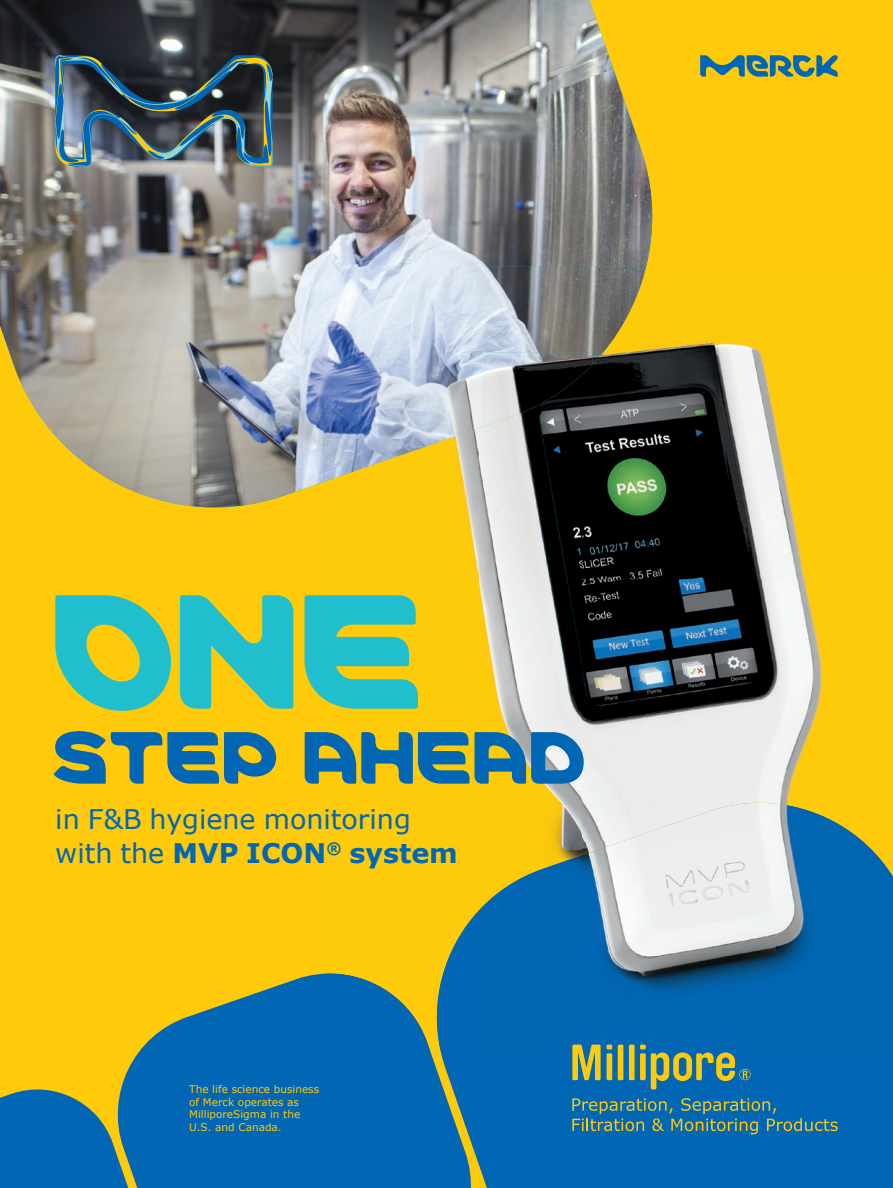
<style>
.page{position:relative;width:893px;height:1188px;background:#feca0a}
.page>*{position:absolute;margin:0;border:0;box-sizing:border-box;transform-origin:0 0}
.t1{font:165px "Merck";color:#21bece}
.t2{font:75px "Merck";color:#0166b3}
.t3{font:27px/34.5px "Verdana";color:#0166b3}
.t4{font:10.5px/12.6px "Verdana";color:#feca0a}
.s1{font-weight:700}
</style>
<div class="page">
<div style="left:484px;top:1050px;width:409px;height:138px;background:#0166b3"></div>
<svg style="left:124px;top:973px;width:360px;height:215px;background:#22739c"></svg>
<svg style="left:0;top:1080px;width:156px;height:108px"></svg>
<img style="left:0;top:0;width:652px;height:507px">
<img style="left:582px;top:266px;width:241px;height:537px">
<img style="left:479px;top:426px;width:103px;height:430px">
<img style="left:323px;top:439px;width:156px;height:535px">
<img style="left:580px;top:803px;width:313px;height:247px">
<img style="left:476px;top:856px;width:104px;height:194px">
<img style="left:430px;top:913px;width:46px;height:137px">
<img style="left:323px;top:974px;width:107px;height:76px">
<img style="left:323px;top:266px;width:323px;height:87px">
<img style="left:323px;top:352px;width:162px;height:87px">
<img style="left:485px;top:352px;width:108px;height:74px">
<svg style="left:592px;top:352px;width:11px;height:13px"></svg>
<img style="left:323px;top:439px;width:125px;height:43px">
<svg style="left:640px;top:1045px;width:111px;height:44px"></svg>
<div style="left:629px;top:1045px;width:6px;height:35px;background:#feca0a"></div>
<div style="left:618px;top:1045px;width:5px;height:35px;background:#feca0a"></div>
<div style="left:607px;top:1053px;width:5px;height:27px;background:#feca0a"></div>
<svg style="left:607px;top:1045px;width:5px;height:5px"></svg>
<svg style="left:572px;top:1045px;width:29px;height:35px"></svg>
<svg style="left:572px;top:1098px;width:266px;height:36px;background:#2c7795"></svg>
<svg style="left:700px;top:55px;width:138px;height:22px"></svg>
<img style="left:55px;top:55px;width:217px;height:111px">
<h1 class="t1" style="left:53px;top:553px;width:375px">ONE</h1>
<h2 class="t2" style="left:53px;top:713px;width:535px">STEP AHEAD</h2>
<h3 class="t3" style="left:55px;top:801px;width:404px">in F&amp;B hygiene monitoring with the <span class="s1">MVP ICON</span><sup>®</sup> <span class="s1">system</span></h3>
<p class="t4" style="left:189px;top:1083px;width:132px">The life science business of Merck operates as<br>MilliporeSigma in the<br>U.S. and Canada.</p>
</div>
